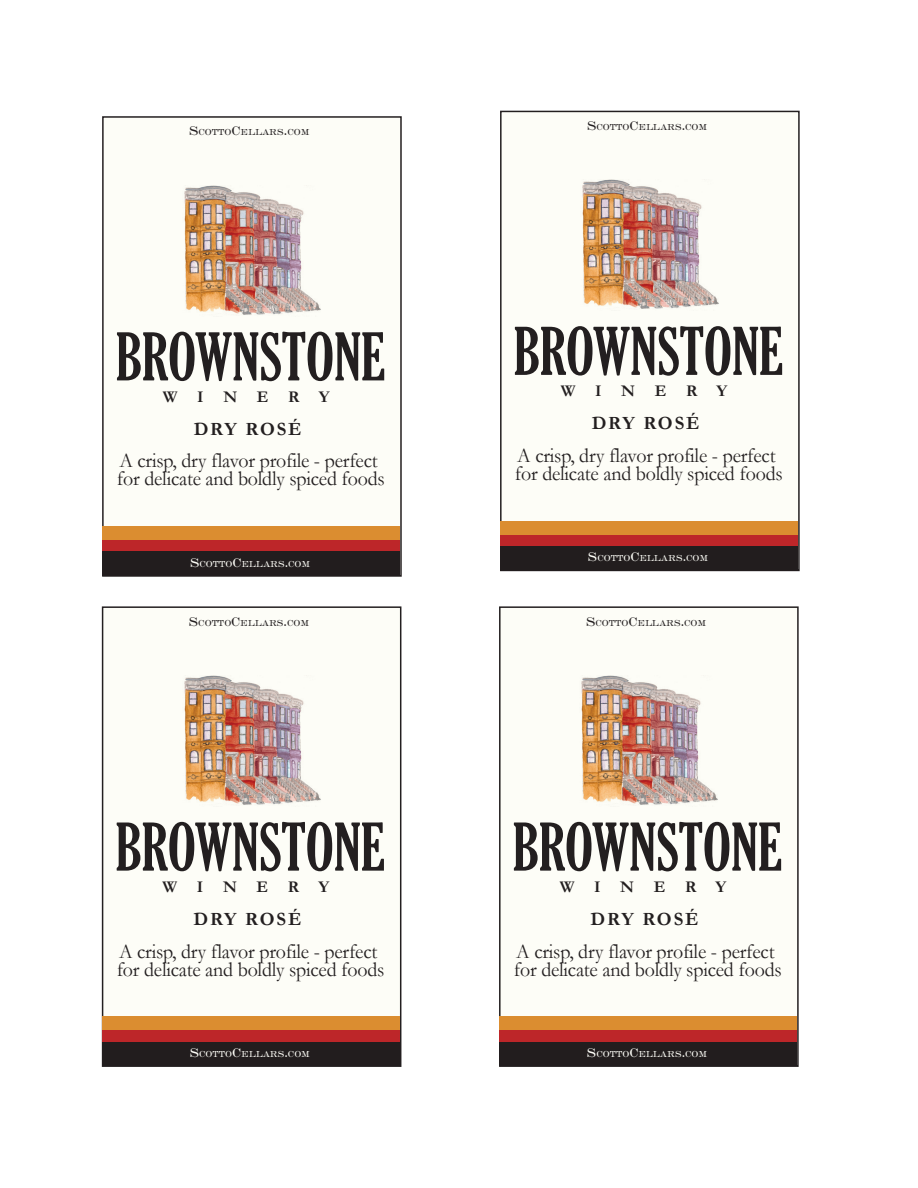
<style>
.page{position:relative;width:918px;height:1188px;background:#fff}
.page>*{position:absolute;margin:0;border:0;box-sizing:border-box;transform-origin:0 0}
.t1{font:extra-condensed 63.45px "Gloucester";color:#231f20}
.t2{font:21px/18px "Garamond";letter-spacing:-.01em;color:#231f20;scale:.95 1}
.t3{font:700 18.75px "Garamond";letter-spacing:.1em;color:#231f20}
.t4{font:700 16.35px "Garamond";letter-spacing:1.2em;color:#231f20}
.t5{font:8.85px "Engravers D Roma";color:#231f20;scale:.87 1}
.t6{font:8.85px "Engravers D Roma";color:#fdfdf7;scale:.87 1}
.s1{font-size:12.75px}
</style>
<div class="page">
<div style="left:102px;top:116px;width:300px;height:461px;background:#fdfdf7;border:2px solid #231f20"></div>
<div style="left:103px;top:547px;width:297px;height:29px;background:#221d1e"></div>
<div style="left:103px;top:538px;width:297px;height:13px;background:#bd2629"></div>
<div style="left:103px;top:526px;width:297px;height:14px;background:#db8d30"></div>
<img style="left:184px;top:185px;width:137px;height:130px">
<div style="left:500px;top:111px;width:300px;height:460px;background:#fdfdf7;border:2px solid #231f20"></div>
<div style="left:501px;top:542px;width:297px;height:28px;background:#221d1e"></div>
<div style="left:501px;top:533px;width:297px;height:13px;background:#bd2629"></div>
<div style="left:501px;top:521px;width:297px;height:13px;background:#db8d30"></div>
<img style="left:582px;top:180px;width:137px;height:129px">
<div style="left:102px;top:606px;width:299px;height:461px;background:#fdfdf7;border:2px solid #231f20"></div>
<div style="left:103px;top:1038px;width:297px;height:28px;background:#221d1e"></div>
<div style="left:103px;top:1029px;width:297px;height:12px;background:#bd2629"></div>
<div style="left:103px;top:1017px;width:297px;height:13px;background:#db8d30"></div>
<img style="left:184px;top:676px;width:137px;height:129px">
<div style="left:499px;top:606px;width:300px;height:461px;background:#fdfdf7;border:2px solid #231f20"></div>
<div style="left:500px;top:1038px;width:297px;height:28px;background:#221d1e"></div>
<div style="left:500px;top:1029px;width:297px;height:12px;background:#bd2629"></div>
<div style="left:500px;top:1017px;width:297px;height:13px;background:#db8d30"></div>
<img style="left:581px;top:676px;width:137px;height:129px">
<p class="t5" style="left:189px;top:128px;width:140px"><span class="s1">S</span>COTTO<span class="s1">C</span>ELLARS<span class="s1">.</span>COM</p>
<p class="t5" style="left:587px;top:122px;width:140px"><span class="s1">S</span>COTTO<span class="s1">C</span>ELLARS<span class="s1">.</span>COM</p>
<h1 class="t1" style="left:116px;top:321px;width:270px">BROWNSTONE</h1>
<p class="t4" style="left:163px;top:387px;width:168px">WINERY</p>
<p class="t3" style="left:194px;top:418px;width:109px">DRY ROSÉ</p>
<p class="t2" style="left:117px;top:452px;width:283px">A crisp, dry flavor profile - perfect for delicate and boldly spiced foods</p>
<h1 class="t1" style="left:514px;top:315px;width:270px">BROWNSTONE</h1>
<p class="t4" style="left:561px;top:381px;width:168px">WINERY</p>
<p class="t3" style="left:592px;top:412px;width:109px">DRY ROSÉ</p>
<p class="t2" style="left:515px;top:446px;width:283px">A crisp, dry flavor profile - perfect for delicate and boldly spiced foods</p>
<p class="t6" style="left:190px;top:559px;width:140px"><span class="s1">S</span>COTTO<span class="s1">C</span>ELLARS<span class="s1">.</span>COM</p>
<p class="t6" style="left:588px;top:554px;width:140px"><span class="s1">S</span>COTTO<span class="s1">C</span>ELLARS<span class="s1">.</span>COM</p>
<p class="t5" style="left:189px;top:618px;width:140px"><span class="s1">S</span>COTTO<span class="s1">C</span>ELLARS<span class="s1">.</span>COM</p>
<p class="t5" style="left:586px;top:618px;width:140px"><span class="s1">S</span>COTTO<span class="s1">C</span>ELLARS<span class="s1">.</span>COM</p>
<h1 class="t1" style="left:116px;top:811px;width:270px">BROWNSTONE</h1>
<p class="t4" style="left:163px;top:877px;width:168px">WINERY</p>
<p class="t3" style="left:193px;top:908px;width:109px">DRY ROSÉ</p>
<p class="t2" style="left:117px;top:942px;width:283px">A crisp, dry flavor profile - perfect for delicate and boldly spiced foods</p>
<h1 class="t1" style="left:513px;top:811px;width:270px">BROWNSTONE</h1>
<p class="t4" style="left:560px;top:877px;width:168px">WINERY</p>
<p class="t3" style="left:591px;top:908px;width:109px">DRY ROSÉ</p>
<p class="t2" style="left:514px;top:942px;width:283px">A crisp, dry flavor profile - perfect for delicate and boldly spiced foods</p>
<p class="t6" style="left:190px;top:1049px;width:140px"><span class="s1">S</span>COTTO<span class="s1">C</span>ELLARS<span class="s1">.</span>COM</p>
<p class="t6" style="left:587px;top:1049px;width:140px"><span class="s1">S</span>COTTO<span class="s1">C</span>ELLARS<span class="s1">.</span>COM</p>
</div>
